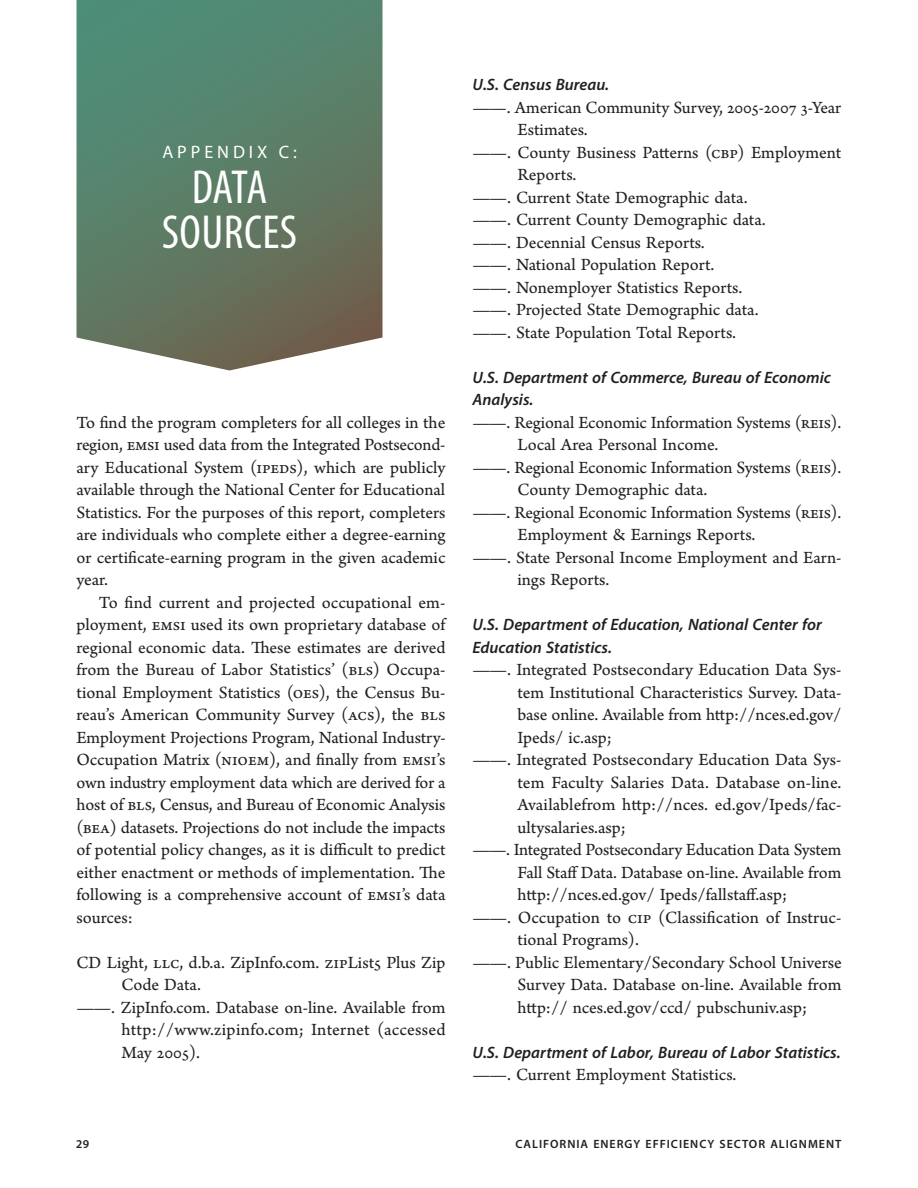
<style>
.page{position:relative;width:918px;height:1188px;background:#fff}
.page>*{position:absolute;margin:0;border:0;box-sizing:border-box;transform-origin:0 0}
.Heading_1{font:condensed 48px/45px "Myriad Pro";letter-spacing:.01em;color:#fff;text-align:center}
.Bibliography{font:18px/22.5px "Arno Pro Sm Text";letter-spacing:-.005em;color:#231f20}
.Heading_1-2{font:18px "Myriad Pro";letter-spacing:.22em;color:#fff}
.Heading_3{font:italic 600 16.5px/22.5px "Myriad Pro";color:#231f20}
.t1{font:600 12px "Myriad Pro";letter-spacing:.08em;color:#231f20}
</style>
<div class="page">
<svg style="left:76px;top:0;width:306px;height:370px;background:#64816c"></svg>
<p class="Heading_1-2" style="left:162px;top:140px;width:136px">APPENDIX C:</p>
<p class="Heading_1" style="left:162px;top:164px;width:137px">DATA<br>SOURCES</p>
<p class="Bibliography" style="left:76px;top:412px;width:371px;text-align:justify">To find the program completers for all colleges in the region, emsi used data from the Integrated Postsecond&shy;ary Educational System (ipeds), which are publicly available through the National Center for Educational Statistics. For the purposes of this report, completers are individuals who complete either a degree-earning or certificate-earning program in the given academic year.</p>
<p class="Bibliography" style="left:76px;top:592px;width:371px;text-align:justify;text-indent:22px">To find current and projected occupational em&shy;ployment, emsi used its own proprietary database of regional economic data. These estimates are derived from the Bureau of Labor Statistics’ (bls) Occupa&shy;tional Employment Statistics (oes), the Census Bu&shy;reau’s American Community Survey (acs), the bls Employment Projections Program, National Industry-Occupation Matrix (nioem), and finally from emsi’s own industry employment data which are derived for a host of bls, Census, and Bureau of Economic Analysis (bea) datasets. Projections do not include the impacts of potential policy changes, as it is difficult to predict either enactment or methods of implementation. The following is a comprehensive account of emsi’s data sources:</p>
<p class="Bibliography" style="left:122px;top:952px;width:325px;text-indent:-45px">CD Light, llc, d.b.a. ZipInfo.com. zipList5 Plus Zip<br>Code Data.</p>
<p class="Bibliography" style="left:122px;top:997px;width:326px;text-align:justify;text-indent:-45px">——. ZipInfo.com. Database on-line. Available from http://www.zipinfo.com; Internet (accessed May 2005).</p>
<p class="Heading_3" style="left:472px;top:73px;width:138px">U.S. Census Bureau.</p>
<p class="Bibliography" style="left:518px;top:97px;width:325px;text-indent:-45px">——. American Community Survey, 2005-2007 3-Year<br>Estimates.</p>
<p class="Bibliography" style="left:518px;top:142px;width:325px;text-indent:-45px">——. County Business Patterns (cbp) Employment<br>Reports.</p>
<p class="Bibliography" style="left:472px;top:187px;width:277px">——. Current State Demographic data.</p>
<p class="Bibliography" style="left:472px;top:209px;width:295px">——. Current County Demographic data.</p>
<p class="Bibliography" style="left:472px;top:232px;width:234px">——. Decennial Census Reports.</p>
<p class="Bibliography" style="left:472px;top:254px;width:243px">——. National Population Report.</p>
<p class="Bibliography" style="left:472px;top:277px;width:271px">——. Nonemployer Statistics Reports.</p>
<p class="Bibliography" style="left:472px;top:299px;width:288px">——. Projected State Demographic data.</p>
<p class="Bibliography" style="left:472px;top:322px;width:265px">——. State Population Total Reports.</p>
<p class="Heading_3" style="left:472px;top:365px;width:360px">U.S. Department of Commerce, Bureau of Economic<br>Analysis.</p>
<p class="Bibliography" style="left:518px;top:412px;width:326px;text-indent:-45px">——. Regional Economic Information Systems (reis).<br>Local Area Personal Income.</p>
<p class="Bibliography" style="left:518px;top:457px;width:326px;text-indent:-45px">——. Regional Economic Information Systems (reis).<br>County Demographic data.</p>
<p class="Bibliography" style="left:518px;top:502px;width:326px;text-indent:-45px">——. Regional Economic Information Systems (reis).<br>Employment &amp; Earnings Reports.</p>
<p class="Bibliography" style="left:518px;top:547px;width:325px;text-indent:-45px">——. State Personal Income Employment and Earn&shy;ings Reports.</p>
<p class="Heading_3" style="left:473px;top:613px;width:351px">U.S. Department of Education, National Center for<br>Education Statistics.</p>
<p class="Bibliography" style="left:518px;top:659px;width:325px;text-align:justify;text-indent:-45px">——. Integrated Postsecondary Education Data Sys&shy;tem Institutional Characteristics Survey. Data&shy;base online. Available from http://nces.ed.gov/ Ipeds/ ic.asp;</p>
<p class="Bibliography" style="left:518px;top:749px;width:326px;text-align:justify;text-indent:-45px">——. Integrated Postsecondary Education Data Sys&shy;tem Faculty Salaries Data. Database on-line.<br>Availablefrom http://nces. ed.gov/Ipeds/fac&shy;ultysalaries.asp;</p>
<p class="Bibliography" style="left:518px;top:839px;width:325px;text-align:justify;text-indent:-45px">——. Integrated Postsecondary Education Data System Fall Staff Data. Database on-line. Available from http://nces.ed.gov/ Ipeds/fallstaff.asp;</p>
<p class="Bibliography" style="left:518px;top:907px;width:326px;text-indent:-45px">——. Occupation to cip (Classification of Instruc&shy;tional Programs).</p>
<p class="Bibliography" style="left:518px;top:952px;width:326px;text-align:justify;text-indent:-45px">——. Public Elementary/Secondary School Universe Survey Data. Database on-line. Available from http:// nces.ed.gov/ccd/ pubschuniv.asp;</p>
<p class="Heading_3" style="left:473px;top:1040px;width:370px">U.S. Department of Labor, Bureau of Labor Statistics.</p>
<p class="Bibliography" style="left:473px;top:1064px;width:265px">——. Current Employment Statistics.</p>
<p class="t1" style="left:76px;top:1136px;width:14px">29</p>
<p class="t1" style="left:515px;top:1136px;width:327px">CALIFORNIA ENERGY EFFICIENCY SECTOR ALIGNMENT</p>
</div>
